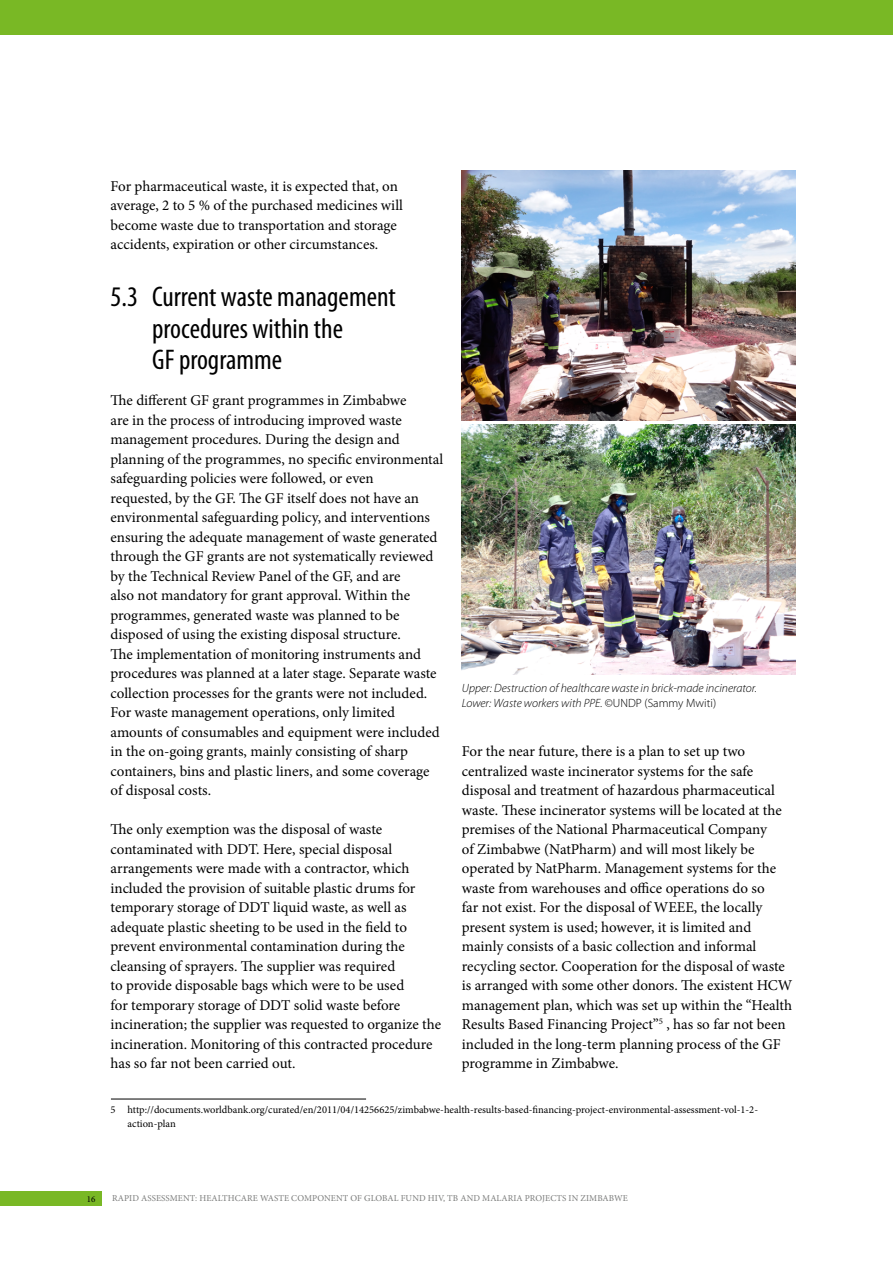
<style>
.page{position:relative;width:893px;height:1263px;background:#fff}
.page>*{position:absolute;margin:0;border:0;box-sizing:border-box;transform-origin:0 0}
.t1{font:condensed 28.5px/31.5px "Myriad Pro";color:#000}
.t2{font:15px/19.5px "Minion Pro";letter-spacing:-.005em;color:#000}
.t3{font:italic 300 12px/15px "Myriad Pro";color:#000}
.t4{font:10.5px/13.5px "Minion Pro";color:#000}
.t5{font:9px "Minion Pro";letter-spacing:.01em;color:#7a7b7a}
.t6{font:9px "Minion Pro";color:#000}
.s1{font-style:normal}
</style>
<div class="page">
<div style="left:0;top:1191px;width:102px;height:15px;background:#79b825"></div>
<div style="left:0;top:0;width:893px;height:35px;background:#79b825"></div>
<hr style="left:111px;top:1099px;width:255px;height:1px;background:#000">
<img style="left:462px;top:170px;width:333px;height:250px">
<img style="left:462px;top:424px;width:333px;height:250px">
<p class="t2" style="left:111px;top:176px;width:294px">For pharmaceutical waste, it is expected that, on average, 2 to 5 % of the purchased medicines will become waste due to transportation and storage accidents, expiration or other circumstances.</p>
<h1 class="t1" style="left:152px;top:281px;width:245px;text-indent:-42px">5.3 Current waste management procedures within the<br>GF programme</h1>
<p class="t2" style="left:111px;top:391px;width:334px">The different GF grant programmes in Zimbabwe<br>are in the process of introducing improved waste management procedures. During the design and planning of the programmes, no specific environmental safeguarding policies were followed, or even<br>requested, by the GF. The GF itself does not have an environmental safeguarding policy, and interventions ensuring the adequate management of waste generated through the GF grants are not systematically reviewed by the Technical Review Panel of the GF, and are<br>also not mandatory for grant approval. Within the programmes, generated waste was planned to be disposed of using the existing disposal structure.<br>The implementation of monitoring instruments and procedures was planned at a later stage. Separate waste collection processes for the grants were not included.<br>For waste management operations, only limited amounts of consumables and equipment were included in the on-going grants, mainly consisting of sharp containers, bins and plastic liners, and some coverage of disposal costs.</p>
<p class="t2" style="left:111px;top:820px;width:273px">The only exemption was the disposal of waste contaminated with DDT</p>
<p class="t3" style="left:462px;top:681px;width:297px">Upper: Destruction of healthcare waste in brick-made incinerator.<br>Lower: Waste workers with PPE. <span class="s1">©UNDP (Sammy Mwiti)</span></p>
<p class="t2" style="left:462px;top:742px;width:332px">For the near future, there is a plan to set up two centralized waste incinerator systems for the safe disposal and treatment of hazardous pharmaceutical waste. These incinerator systems will be located at the premises of the National Pharmaceutical Company<br>of Zimbabwe (NatPharm) and will most likely be operated by NatPharm. Management systems for the waste from warehouses and office operations do so<br>far not exist. For the disposal of WEEE, the locally present system is used; however, it is limited and mainly consists of a basic collection and informal recycling sector. Cooperation for the disposal of waste is arranged with some other donors. The existent HCW management plan, which was set up within the “Health Results Based Financing Project”<sup>5</sup> , has so far not been included in the long-term planning process of the GF programme in Zimbabwe.</p>
<p class="t2" style="left:111px;top:839px;width:306px;text-indent:146px">. Here, special disposal arrangements were made with a contractor, which included the provision of suitable plastic drums for temporary storage of DDT</p>
<p class="t2" style="left:111px;top:898px;width:298px;text-indent:163px">liquid waste, as well as adequate plastic sheeting to be used in the field to prevent environmental contamination during the cleansing of sprayers. The supplier was required to provide disposable bags which were to be used for temporary storage of DDT</p>
<p class="t2" style="left:111px;top:995px;width:332px;text-indent:183px">solid waste before incineration; the supplier was requested to organize the incineration. Monitoring of this contracted procedure has so far not been carried out.</p>
<p class="t4" style="left:128px;top:1103px;width:632px;text-indent:-17px">5 http://documents.worldbank.org/curated/en/2011/04/14256625/zimbabwe-health-results-based-financing-project-environmental-assessment-vol-1-2- action-plan</p>
<p class="t6" style="left:87px;top:1193px;width:10px">16</p>
<p class="t5" style="left:112px;top:1192px;width:517px">Rapid Assessment: Healthcare Waste Component of Global Fund HIV, TB and Malaria Projects in Zimbabwe</p>
</div>
